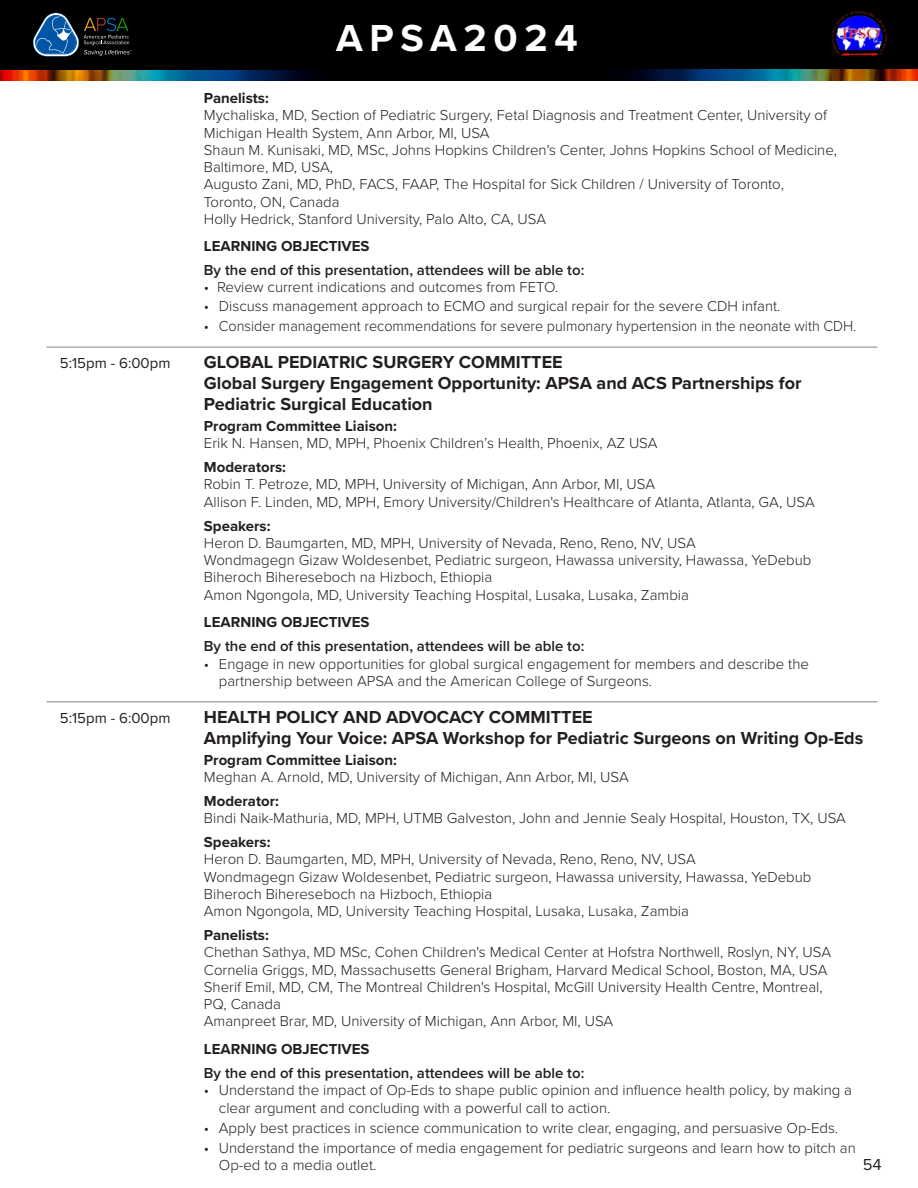
<style>
.page{position:relative;width:918px;height:1188px;background:#fff}
.page>*{position:absolute;margin:0;border:0;box-sizing:border-box;transform-origin:0 0}
.t1{font:700 39px "Proxima Nova";letter-spacing:.17em;color:#fff}
.t2{font:700 18px/21px "Proxima Nova";color:#231f20}
.t3{font:16.5px "Proxima Nova";color:#231f20}
.t4{font:300 15px/17.2px "Proxima Nova";color:#231f20}
.t5{font:600 15px "Proxima Nova";color:#231f20}
.t6{font:300 15px "Proxima Nova";color:#231f20;scale:.96 1}
.t7{font:700 15px "Proxima Nova";color:#231f20}
.t8{font:15px "Proxima Nova";color:#231f20}
.s1{font-weight:700}
</style>
<div class="page">
<div style="left:0;top:0;width:918px;height:81px;background:#000001"></div>
<img style="left:0;top:70px;width:312px;height:11px">
<img style="left:625px;top:69px;width:293px;height:12px">
<svg style="left:33px;top:13px;width:99px;height:43px"></svg>
<img style="left:831px;top:11px;width:56px;height:45px">
<hr style="left:46px;top:347px;width:831px;height:1px;background:#808285">
<hr style="left:46px;top:702px;width:831px;height:1px;background:#808285">
<p class="t1" style="left:336px;top:9px;width:243px">APSA2024</p>
<p class="t4" style="left:204px;top:89px;width:635px"><span class="s1">Panelists:<br></span>Mychaliska, MD, Section of Pediatric Surgery, Fetal Diagnosis and Treatment Center, University of Michigan Health System, Ann Arbor, MI, USA<br>Shaun M. Kunisaki, MD, MSc, Johns Hopkins Children's Center, Johns Hopkins School of Medicine, Baltimore, MD, USA,<br>Augusto Zani, MD, PhD, FACS, FAAP, The Hospital for Sick Children / University of Toronto, Toronto, ON, Canada<br>Holly Hedrick, Stanford University, Palo Alto, CA, USA</p>
<p class="t7" style="left:204px;top:235px;width:167px">LEARNING OBJECTIVES</p>
<p class="t5" style="left:204px;top:259px;width:382px">By the end of this presentation, attendees will be able to:</p>
<p class="t4" style="left:204px;top:278px;width:356px">• Review current indications and outcomes from FETO.</p>
<p class="t4" style="left:204px;top:296px;width:578px">• Discuss management approach to ECMO and surgical repair for the severe CDH infant.</p>
<p class="t6" style="left:204px;top:315px;width:681px">• Consider management recommendations for severe pulmonary hypertension in the neonate with CDH.</p>
<p class="t8" style="left:60px;top:352px;width:112px">5:15pm - 6:00pm</p>
<p class="t2" style="left:204px;top:351px;width:599px">GLOBAL PEDIATRIC SURGERY COMMITTEE<br>Global Surgery Engagement Opportunity: APSA and ACS Partnerships for<br>Pediatric Surgical Education</p>
<p class="t4" style="left:204px;top:416px;width:455px"><span class="s1">Program Committee Liaison:<br></span>Erik N. Hansen, MD, MPH, Phoenix Children’s Health, Phoenix, AZ USA</p>
<p class="t4" style="left:204px;top:458px;width:612px"><span class="s1">Moderators:<br></span>Robin T. Petroze, MD, MPH, University of Michigan, Ann Arbor, MI, USA<br>Allison F. Linden, MD, MPH, Emory University/Children's Healthcare of Atlanta, Atlanta, GA, USA</p>
<p class="t4" style="left:204px;top:516px;width:609px"><span class="s1">Speakers:<br></span>Heron D. Baumgarten, MD, MPH, University of Nevada, Reno, Reno, NV, USA<br>Wondmagegn Gizaw Woldesenbet, Pediatric surgeon, Hawassa university, Hawassa, YeDebub Biheroch Bihereseboch na Hizboch, Ethiopia<br>Amon Ngongola, MD, University Teaching Hospital, Lusaka, Lusaka, Zambia</p>
<p class="t7" style="left:204px;top:611px;width:167px">LEARNING OBJECTIVES</p>
<p class="t5" style="left:204px;top:635px;width:382px">By the end of this presentation, attendees will be able to:</p>
<p class="t4" style="left:219px;top:654px;width:592px;text-indent:-15px">• Engage in new opportunities for global surgical engagement for members and describe the partnership between APSA and the American College of Surgeons.</p>
<p class="t8" style="left:60px;top:706px;width:112px">5:15pm - 6:00pm</p>
<p class="t2" style="left:204px;top:706px;width:661px">HEALTH POLICY AND ADVOCACY COMMITTEE<br>Amplifying Your Voice: APSA Workshop for Pediatric Surgeons on Writing Op-Eds</p>
<p class="t4" style="left:204px;top:750px;width:426px"><span class="s1">Program Committee Liaison:<br></span>Meghan A. Arnold, MD, University of Michigan, Ann Arbor, MI, USA</p>
<p class="t4" style="left:204px;top:791px;width:644px"><span class="s1">Moderator:<br></span>Bindi Naik-Mathuria, MD, MPH, UTMB Galveston, John and Jennie Sealy Hospital, Houston, TX, USA</p>
<p class="t4" style="left:204px;top:833px;width:609px"><span class="s1">Speakers:<br></span>Heron D. Baumgarten, MD, MPH, University of Nevada, Reno, Reno, NV, USA<br>Wondmagegn Gizaw Woldesenbet, Pediatric surgeon, Hawassa university, Hawassa, YeDebub Biheroch Bihereseboch na Hizboch, Ethiopia<br>Amon Ngongola, MD, University Teaching Hospital, Lusaka, Lusaka, Zambia</p>
<p class="t4" style="left:204px;top:926px;width:629px"><span class="s1">Panelists:<br></span>Chethan Sathya, MD MSc, Cohen Children's Medical Center at Hofstra Northwell, Roslyn, NY, USA Cornelia Griggs, MD, Massachusetts General Brigham, Harvard Medical School, Boston, MA, USA Sherif Emil, MD, CM, The Montreal Children's Hospital, McGill University Health Centre, Montreal, PQ, Canada<br>Amanpreet Brar, MD, University of Michigan, Ann Arbor, MI, USA</p>
<p class="t7" style="left:204px;top:1038px;width:167px">LEARNING OBJECTIVES</p>
<p class="t5" style="left:204px;top:1062px;width:382px">By the end of this presentation, attendees will be able to:</p>
<p class="t4" style="left:219px;top:1081px;width:635px;text-indent:-15px">• Understand the impact of Op-Eds to shape public opinion and influence health policy, by making a clear argument and concluding with a powerful call to action.</p>
<p class="t4" style="left:204px;top:1118px;width:636px">• Apply best practices in science communication to write clear, engaging, and persuasive Op-Eds.</p>
<p class="t4" style="left:219px;top:1139px;width:638px;text-indent:-15px">• Understand the importance of media engagement for pediatric surgeons and learn how to pitch an<br>Op-ed to a media outlet.</p>
<p class="t3" style="left:863px;top:1152px;width:20px">54</p>
</div>
